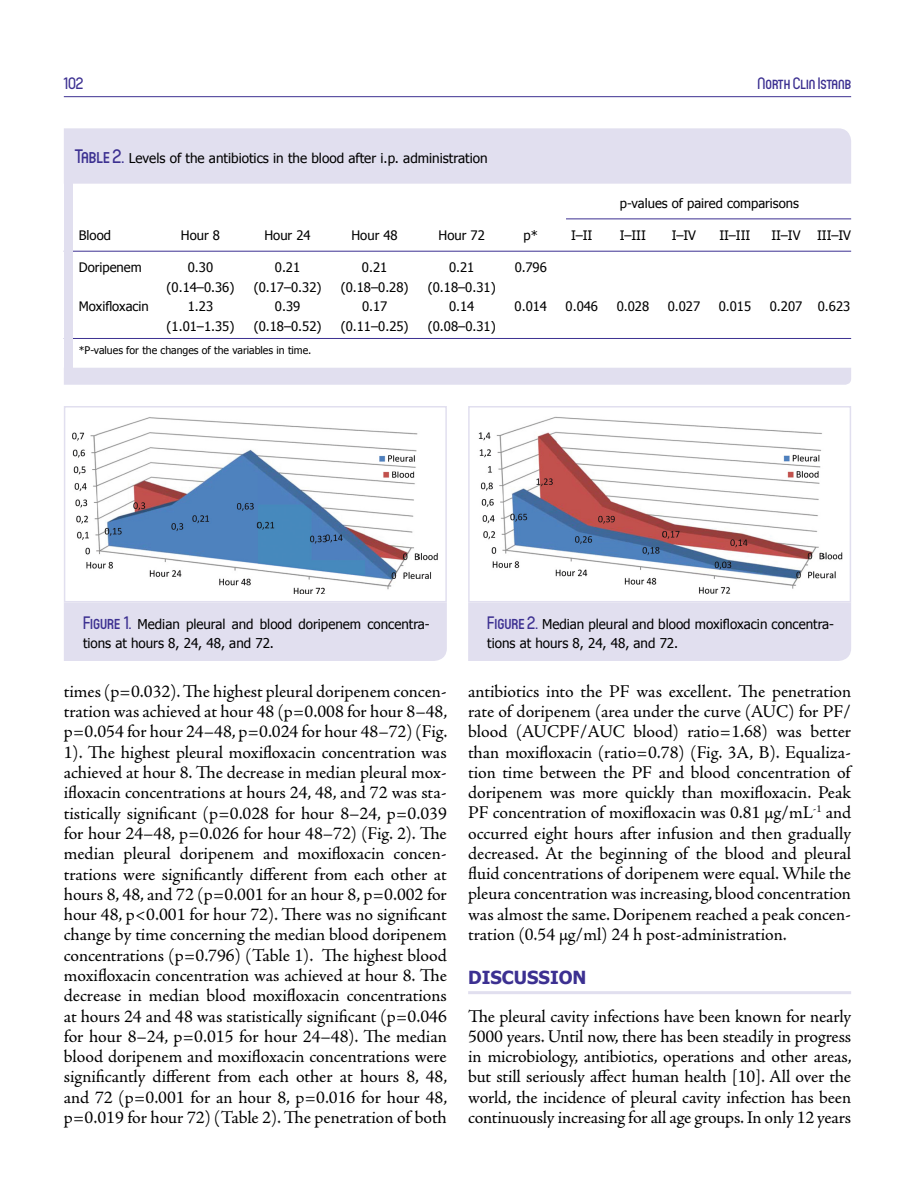
<style>
.page{position:relative;width:915px;height:1191px;background:#fff}
.page>*{position:absolute;margin:0;border:0;box-sizing:border-box;transform-origin:0 0}
.t1{font:18px/20.2px "Adobe Jenson Pro";letter-spacing:-.005em;color:#000;text-align:justify}
.t2{font:700 18px "Tahoma";color:#3c3091}
.t3{font:500 16.5px "Circula";color:#3c3091}
.t4{font:13.5px/19.5px "Tahoma";color:#000}
.t5{font:13.05px "Tahoma";color:#000}
.t6{font:10.5px "Tahoma";color:#000}
.s1{font-family:"Circula";font-weight:500;font-size:19.5px;color:#3c3091}
.s2{font-family:"Circula";font-weight:500;font-size:18px;color:#3c3091}
</style>
<div class="page">
<hr style="left:64px;top:96px;width:786px;height:1px;background:#3c3091">
<hr style="left:468px;top:991px;width:382px;height:3px;background:#e1dfef">
<div style="left:64px;top:368px;width:786px;height:17px;background:#e1dfef"></div>
<div style="left:64px;top:128px;width:786px;height:56px;background:#e1dfef"></div>
<hr style="left:64px;top:338px;width:786px;height:1px;background:#3c3091">
<hr style="left:566px;top:218px;width:284px;height:1px;background:#3c3091">
<hr style="left:64px;top:251px;width:786px;height:1px;background:#3c3091">
<div style="left:64px;top:177px;width:8px;height:199px;background:#e1dfef"></div>
<div style="left:64px;top:406px;width:382px;height:196px;border:2px solid #e1dfef"></div>
<div style="left:64px;top:602px;width:382px;height:59px;background:#e1dfef"></div>
<img style="left:72px;top:417px;width:366px;height:177px">
<div style="left:468px;top:406px;width:382px;height:196px;border:2px solid #e1dfef"></div>
<div style="left:468px;top:602px;width:382px;height:59px;background:#e1dfef"></div>
<img style="left:478px;top:416px;width:364px;height:178px">
<p class="t3" style="left:64px;top:73px;width:21px">102</p>
<p class="t3" style="left:757px;top:73px;width:95px">North Clin Istanb</p>
<p class="t4" style="left:75px;top:148px;width:414px"><span class="s1">Table 2.</span> Levels of the antibiotics in the blood after i.p. administration</p>
<p class="t5" style="left:619px;top:194px;width:180px">p-values of paired comparisons</p>
<p class="t5" style="left:79px;top:226px;width:34px">Blood</p>
<p class="t5" style="left:181px;top:226px;width:41px">Hour 8</p>
<p class="t5" style="left:264px;top:226px;width:48px">Hour 24</p>
<p class="t5" style="left:351px;top:226px;width:48px">Hour 48</p>
<p class="t5" style="left:438px;top:226px;width:48px">Hour 72</p>
<p class="t5" style="left:523px;top:226px;width:16px">p*</p>
<p class="t5" style="left:571px;top:226px;width:23px">I–II</p>
<p class="t5" style="left:619px;top:226px;width:28px">I–III</p>
<p class="t5" style="left:671px;top:226px;width:26px">I–IV</p>
<p class="t5" style="left:719px;top:226px;width:33px">II–III</p>
<p class="t5" style="left:771px;top:226px;width:31px">II–IV</p>
<p class="t5" style="left:816px;top:226px;width:36px">III–IV</p>
<p class="t5" style="left:79px;top:259px;width:64px">Doripenem</p>
<p class="t5" style="left:188px;top:259px;width:27px">0.30</p>
<p class="t5" style="left:275px;top:259px;width:27px">0.21</p>
<p class="t5" style="left:362px;top:259px;width:27px">0.21</p>
<p class="t5" style="left:449px;top:259px;width:27px">0.21</p>
<p class="t5" style="left:514px;top:259px;width:34px">0.796</p>
<p class="t5" style="left:166px;top:278px;width:69px">(0.14–0.36)</p>
<p class="t5" style="left:253px;top:278px;width:69px">(0.17–0.32)</p>
<p class="t5" style="left:340px;top:278px;width:69px">(0.18–0.28)</p>
<p class="t5" style="left:427px;top:278px;width:69px">(0.18–0.31)</p>
<p class="t5" style="left:79px;top:298px;width:71px">Moxifloxacin</p>
<p class="t5" style="left:188px;top:298px;width:27px">1.23</p>
<p class="t5" style="left:275px;top:298px;width:27px">0.39</p>
<p class="t5" style="left:362px;top:298px;width:27px">0.17</p>
<p class="t5" style="left:449px;top:298px;width:27px">0.14</p>
<p class="t5" style="left:514px;top:298px;width:34px">0.014</p>
<p class="t5" style="left:565px;top:298px;width:34px">0.046</p>
<p class="t5" style="left:616px;top:298px;width:34px">0.028</p>
<p class="t5" style="left:667px;top:298px;width:34px">0.027</p>
<p class="t5" style="left:718px;top:298px;width:34px">0.015</p>
<p class="t5" style="left:769px;top:298px;width:82px">0.207 0.623</p>
<p class="t5" style="left:166px;top:317px;width:69px">(1.01–1.35)</p>
<p class="t5" style="left:253px;top:317px;width:69px">(0.18–0.52)</p>
<p class="t5" style="left:340px;top:317px;width:69px">(0.11–0.25)</p>
<p class="t5" style="left:427px;top:317px;width:69px">(0.08–0.31)</p>
<p class="t6" style="left:79px;top:343px;width:234px">*P-values for the changes of the variables in time.</p>
<p class="t4" style="left:83px;top:613px;width:348px"><span class="s2">Figure 1.</span> Median pleural and blood doripenem concentra&shy;tions at hours 8, 24, 48, and 72.</p>
<p class="t4" style="left:487px;top:613px;width:348px"><span class="s2">Figure 2.</span> Median pleural and blood moxifloxacin concentra&shy;tions at hours 8, 24, 48, and 72.</p>
<p class="t1" style="left:64px;top:681px;width:385px">times (p=0.032). The highest pleural doripenem concen&shy;tration was achieved at hour 48 (p=0.008 for hour 8–48, p=0.054 for hour 24–48, p=0.024 for hour 48–72) (Fig.<br>1). The highest pleural moxifloxacin concentration was achieved at hour 8. The decrease in median pleural mox&shy;ifloxacin concentrations at hours 24, 48, and 72 was sta&shy;tistically significant (p=0.028 for hour 8–24, p=0.039 for hour 24–48, p=0.026 for hour 48–72) (Fig. 2). The median pleural doripenem and moxifloxacin concen&shy;trations were significantly different from each other at hours 8, 48, and 72 (p=0.001 for an hour 8, p=0.002 for hour 48, p&lt;0.001 for hour 72). There was no significant change by time concerning the median blood doripenem concentrations (p=0.796) (Table 1). The highest blood moxifloxacin concentration was achieved at hour 8. The decrease in median blood moxifloxacin concentrations at hours 24 and 48 was statistically significant (p=0.046 for hour 8–24, p=0.015 for hour 24–48). The median blood doripenem and moxifloxacin concentrations were significantly different from each other at hours 8, 48, and 72 (p=0.001 for an hour 8, p=0.016 for hour 48, p=0.019 for hour 72) (Table 2). The penetration of both</p>
<p class="t1" style="left:468px;top:681px;width:384px">antibiotics into the PF was excellent. The penetration rate of doripenem (area under the curve (AUC) for PF/ blood (AUCPF/AUC blood) ratio=1.68) was better than moxifloxacin (ratio=0.78) (Fig. 3A, B). Equaliza&shy;tion time between the PF and blood concentration of doripenem was more quickly than moxifloxacin. Peak PF concentration of moxifloxacin was 0.81 μg/mL<sup>-1</sup> and occurred eight hours after infusion and then gradually decreased. At the beginning of the blood and pleural fluid concentrations of doripenem were equal. While the pleura concentration was increasing, blood concentration was almost the same. Doripenem reached a peak concen&shy;tration (0.54 μg/ml) 24 h post-administration.</p>
<p class="t2" style="left:468px;top:965px;width:120px">DISCUSSION</p>
<p class="t1" style="left:468px;top:1006px;width:385px">The pleural cavity infections have been known for nearly 5000 years. Until now, there has been steadily in progress in microbiology, antibiotics, operations and other areas, but still seriously affect human health [10]. All over the world, the incidence of pleural cavity infection has been continuously increasing for all age groups. In only 12 years</p>
</div>
